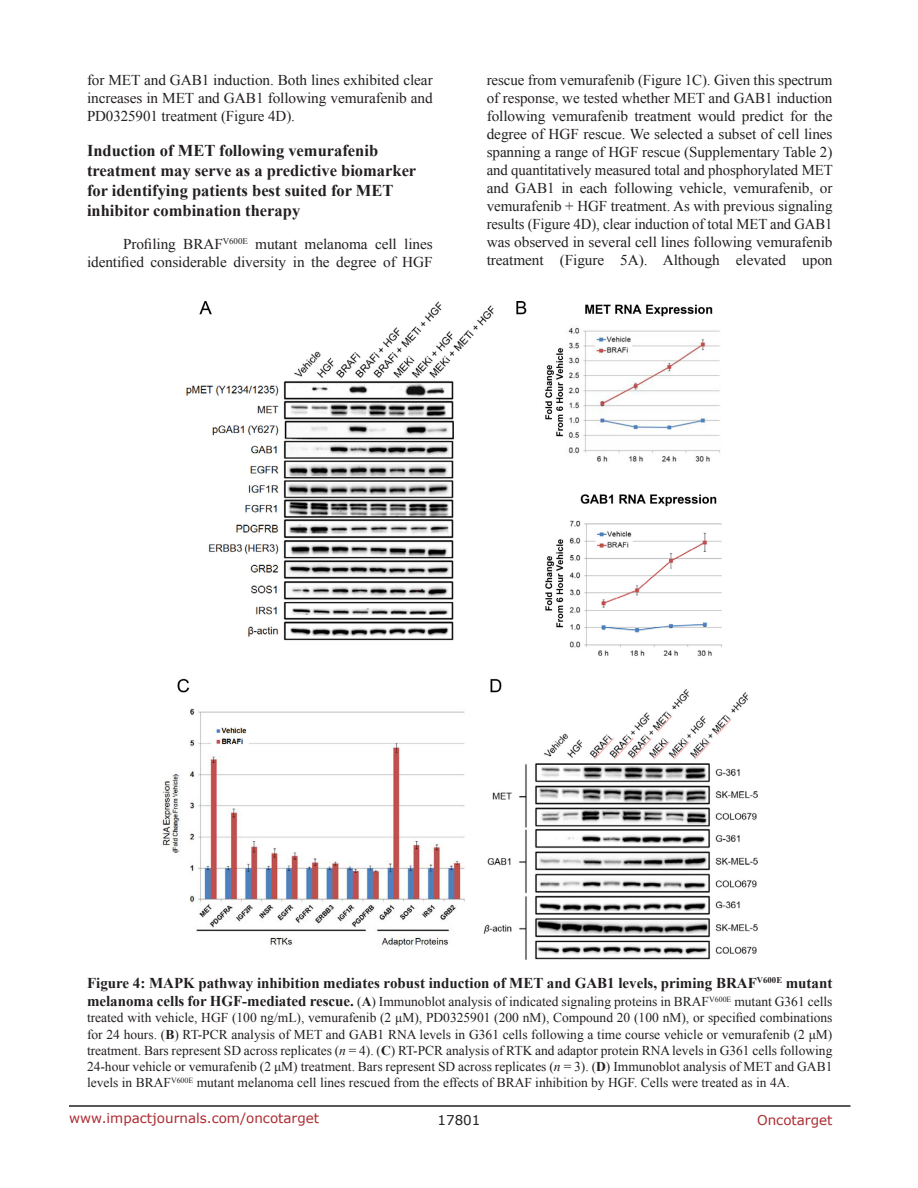
<style>
.page{position:relative;width:918px;height:1188px;background:#fff}
.page>*{position:absolute;margin:0;border:0;box-sizing:border-box;transform-origin:0 0}
.SubHeading_middle{font:700 16.5px/19.8px "Times New Roman";color:#231f20}
.BodyText{font:15px/18px "Times New Roman";letter-spacing:-.005em;color:#231f20;text-align:justify}
.FigureText{font:700 15px "Times New Roman";color:#231f20}
.FigureText-2{font:13.5px/16.2px "Times New Roman";color:#231f20;text-align:justify}
.t1{font:13.5px "Verdana";color:#ac2b31}
.t2{font:13.5px "Verdana";color:#231f20}
.s1{font-weight:700;font-size:15px}
.s2{font-weight:700}
.s3{font-style:italic}
</style>
<div class="page">
<hr style="left:69px;top:1105px;width:781px;height:2px;background:#231f20">
<img style="left:161px;top:302px;width:597px;height:657px">
<p class="BodyText" style="left:87px;top:71px;width:347px">for MET and GAB1 induction. Both lines exhibited clear increases in MET and GAB1 following vemurafenib and PD0325901 treatment (Figure 4D).</p>
<p class="SubHeading_middle" style="left:87px;top:140px;width:331px">Induction of MET following vemurafenib treatment may serve as a predictive biomarker for identifying patients best suited for MET inhibitor combination therapy</p>
<p class="BodyText" style="left:87px;top:234px;width:347px;text-align:right">Profiling BRAF<sup>V600E</sup> mutant melanoma cell lines identified considerable diversity in the degree of HGF</p>
<p class="BodyText" style="left:487px;top:71px;width:348px">rescue from vemurafenib (Figure 1C). Given this spectrum of response, we tested whether MET and GAB1 induction following vemurafenib treatment would predict for the degree of HGF rescue. We selected a subset of cell lines spanning a range of HGF rescue (Supplementary Table 2) and quantitatively measured total and phosphorylated MET and GAB1 in each following vehicle, vemurafenib, or vemurafenib + HGF treatment. As with previous signaling results (Figure 4D), clear induction of total MET and GAB1 was observed in several cell lines following vemurafenib treatment (Figure 5A). Although elevated upon</p>
<p class="FigureText" style="left:87px;top:973px;width:747px">Figure 4: MAPK pathway inhibition mediates robust induction of MET and GAB1 levels, priming BRAF<sup>V600E</sup> mutant</p>
<p class="FigureText-2" style="left:87px;top:993px;width:747px"><span class="s1">melanoma cells for HGF-mediated rescue.</span> (<span class="s2">A</span>) Immunoblot analysis of indicated signaling proteins in BRAF<sup>V600E</sup> mutant G361 cells treated with vehicle, HGF (100 ng/mL), vemurafenib (2 μM), PD0325901 (200 nM), Compound 20 (100 nM), or specified combinations for 24 hours. (<span class="s2">B</span>) RT-PCR analysis of MET and GAB1 RNA levels in G361 cells following a time course vehicle or vemurafenib (2 μM) treatment. Bars represent SD across replicates (<span class="s3">n</span> = 4). (<span class="s2">C</span>) RT-PCR analysis of RTK and adaptor protein RNA levels in G361 cells following 24-hour vehicle or vemurafenib (2 μM) treatment. Bars represent SD across replicates (<span class="s3">n</span> = 3). (<span class="s2">D</span>) Immunoblot analysis of MET and GAB1 levels in BRAF<sup>V600E</sup> mutant melanoma cell lines rescued from the effects of BRAF inhibition by HGF. Cells were treated as in 4A.</p>
<p class="t1" style="left:69px;top:1109px;width:252px">www.impactjournals.com/oncotarget</p>
<p class="t2" style="left:438px;top:1111px;width:44px">17801</p>
<p class="t1" style="left:757px;top:1111px;width:77px">Oncotarget</p>
</div>
